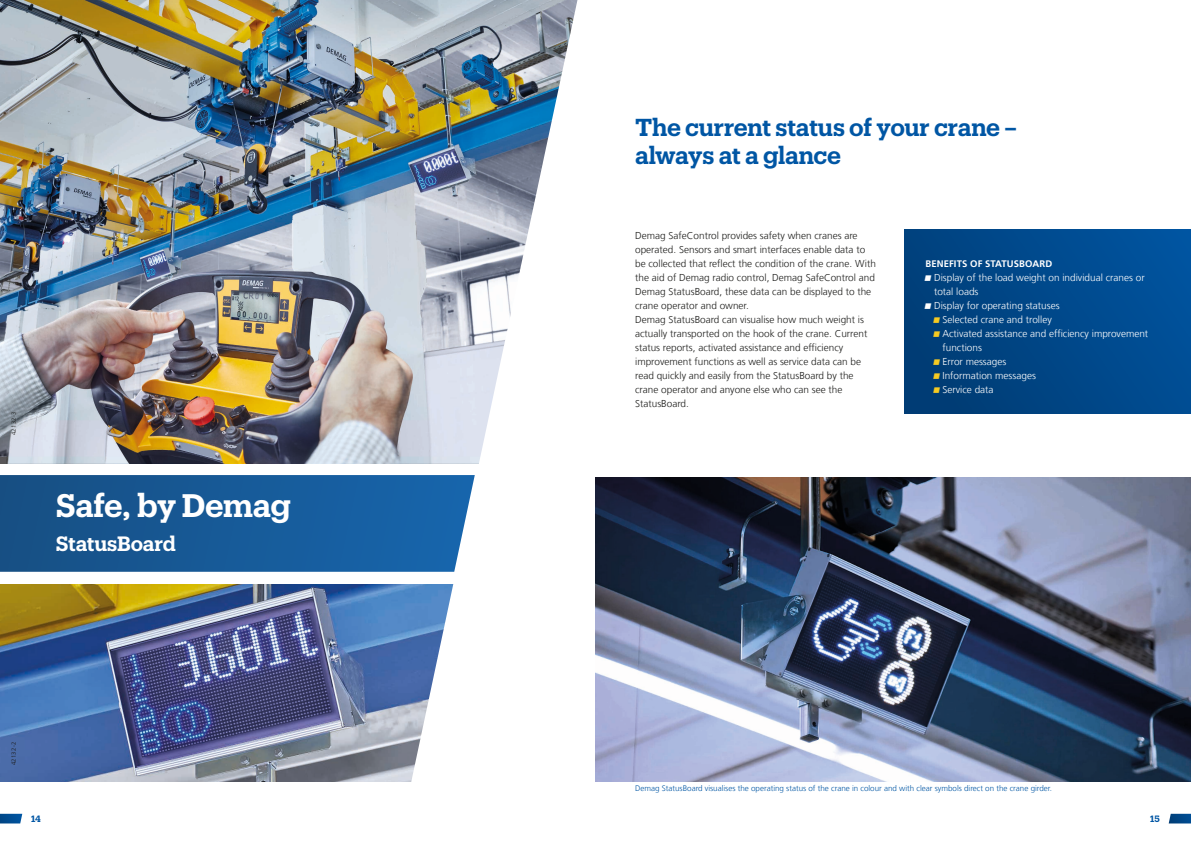
<style>
.page{position:relative;width:1191px;height:842px;background:#fff}
.page>*{position:absolute;margin:0;border:0;box-sizing:border-box;transform-origin:0 0}
.Headline_level_2_36{font:600 31.9px "Produkt";letter-spacing:-.015em;color:#fff}
.Headline_level_3_24{font:600 24px "Produkt";letter-spacing:-.015em;color:#0056a4}
.Headline_level_2_36-2{font:600 20.3px "Produkt";letter-spacing:-.015em;color:#fff}
.Body_copy_45light_10{font:300 10px/14px "Frutiger LT Com";color:#1d1d1b}
.t1{font:300 10px/14px "Frutiger LT Com";color:#fff}
.Body_inline_headline{font:700 9.5px "Frutiger LT Com";letter-spacing:.01em;color:#fff}
.t2{font:600 9px "Produkt";color:#0056a4}
.Image_caption_8_10_5{font:300 8px "Frutiger LT Com";color:#0056a4}
.Image_ID_white{font:300 6px "Frutiger LT Com";letter-spacing:.05em;color:#1d1d1b}
.s1{color:#f6ca22}
</style>
<div class="page">
<img style="left:0;top:0;width:398px;height:463px">
<img style="left:0;top:585px;width:398px;height:196px">
<svg style="left:0;top:475px;width:398px;height:97px;background:#175895"></svg>
<svg style="left:398px;top:0;width:383px;height:782px"></svg>
<div style="left:904px;top:230px;width:287px;height:184px;background:linear-gradient(to right,#003d76,#00519b)"></div>
<img style="left:595px;top:477px;width:596px;height:304px">
<svg style="left:0;top:814px;width:22px;height:9px"></svg>
<svg style="left:1168px;top:814px;width:23px;height:9px"></svg>
<p class="Image_ID_white" style="left:10px;top:435px;width:25px;rotate:-90deg">42132-3</p>
<p class="Headline_level_2_36" style="left:56px;top:483px;width:236px">Safe, by Demag</p>
<p class="Headline_level_2_36-2" style="left:56px;top:530px;width:121px">StatusBoard</p>
<p class="Headline_level_3_24" style="left:635px;top:110px;width:383px">The current status of your crane –</p>
<p class="Headline_level_3_24" style="left:635px;top:138px;width:207px">always at a glance</p>
<p class="Body_copy_45light_10" style="left:635px;top:229px;width:242px">Demag SafeControl provides safety when cranes are operated. Sensors and smart interfaces enable data to be collected that reflect the condition of the crane. With the aid of Demag radio control, Demag SafeControl and Demag StatusBoard, these data can be displayed to the crane operator and owner.</p>
<p class="Body_copy_45light_10" style="left:635px;top:313px;width:234px">Demag StatusBoard can visualise how much weight is actually transported on the hook of the crane. Current status reports, activated assistance and efficiency improvement functions as well as service data can be read quickly and easily from the StatusBoard by the crane operator and anyone else who can see the StatusBoard.</p>
<p class="Body_inline_headline" style="left:925px;top:258px;width:128px">BENEFITS OF STATUSBOARD</p>
<p class="t1" style="left:934px;top:271px;width:212px;text-indent:-9px">• Display of the load weight on individual cranes or total loads</p>
<p class="t1" style="left:925px;top:299px;width:136px">• Display for operating statuses</p>
<p class="t1" style="left:934px;top:313px;width:119px"><span class="s1">•</span> Selected crane and trolley</p>
<p class="t1" style="left:942px;top:327px;width:207px;text-indent:-9px"><span class="s1">•</span> Activated assistance and efficiency improvement functions</p>
<p class="t1" style="left:934px;top:355px;width:74px"><span class="s1">•</span> Error messages</p>
<p class="t1" style="left:934px;top:369px;width:103px"><span class="s1">•</span> Information messages</p>
<p class="t1" style="left:934px;top:383px;width:61px"><span class="s1">•</span> Service data</p>
<p class="Image_ID_white" style="left:10px;top:765px;width:25px;rotate:-90deg">42132-2</p>
<p class="Image_caption_8_10_5" style="left:635px;top:784px;width:418px">Demag StatusBoard visualises the operating status of the crane in colour and with clear symbols direct on the crane girder.</p>
<p class="t2" style="left:31px;top:812px;width:11px">14</p>
<p class="t2" style="left:1150px;top:812px;width:11px">15</p>
</div>
